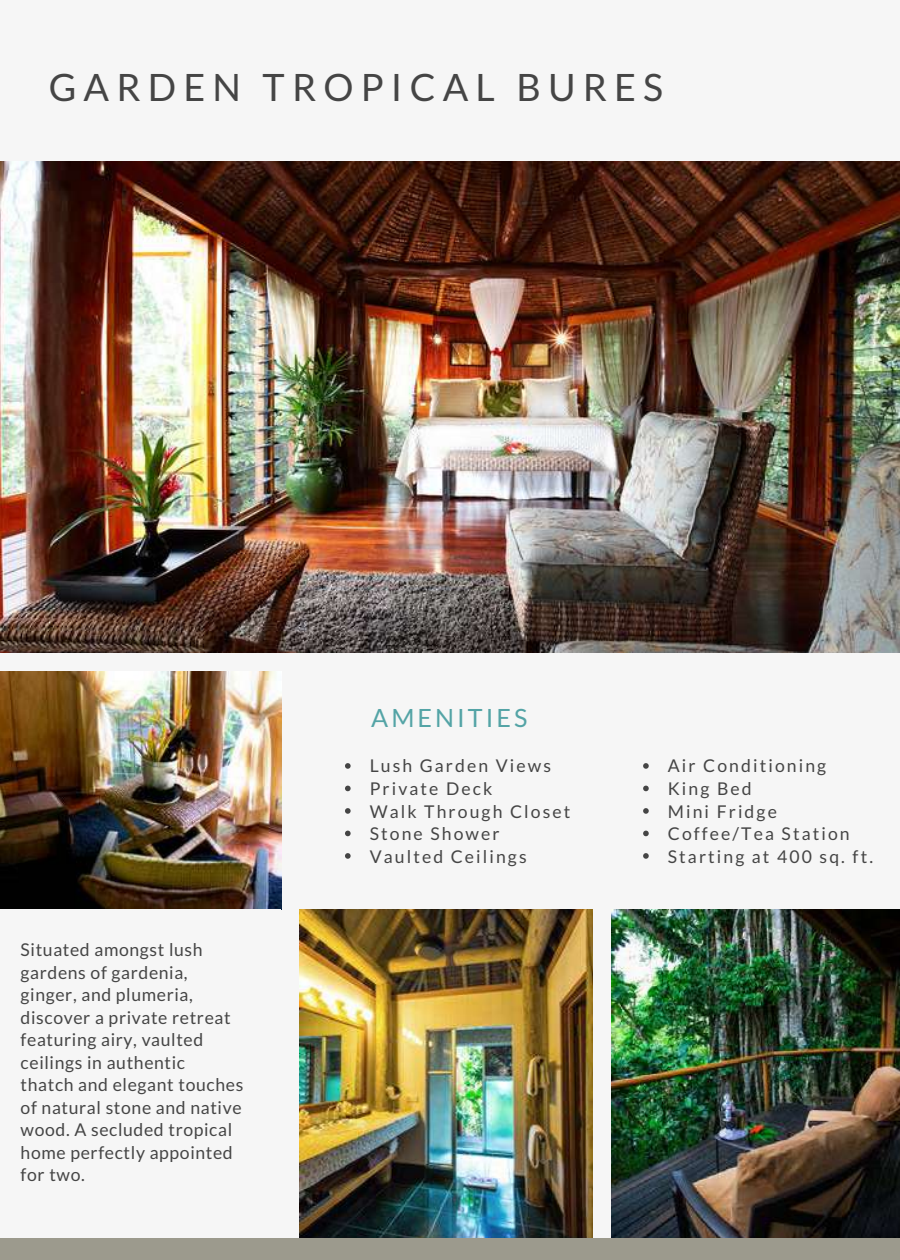
<style>
.page{position:relative;width:900px;height:1260px;background:#f6f6f6}
.page>*{position:absolute;margin:0;border:0;box-sizing:border-box;transform-origin:0 0}
.t1{font:37.75px "Lato";letter-spacing:.19em;color:#454545}
.t2{font:25.25px "Lato";letter-spacing:.12em;color:#54a4a6}
.t3{font:17.5px/22.5px "Lato";letter-spacing:.035em;color:#454545}
.t4{font:17.5px/22.5px "Lato";letter-spacing:.12em;color:#454545}
</style>
<div class="page">
<img style="left:0;top:161px;width:900px;height:491px">
<img style="left:0;top:671px;width:281px;height:238px">
<img style="left:300px;top:909px;width:292px;height:329px">
<img style="left:611px;top:909px;width:289px;height:329px">
<svg style="left:345px;top:763px;width:6px;height:6px"></svg>
<svg style="left:345px;top:786px;width:6px;height:5px"></svg>
<svg style="left:345px;top:808px;width:6px;height:6px"></svg>
<svg style="left:345px;top:831px;width:6px;height:5px"></svg>
<svg style="left:345px;top:853px;width:6px;height:6px"></svg>
<svg style="left:643px;top:763px;width:6px;height:6px"></svg>
<svg style="left:643px;top:786px;width:6px;height:5px"></svg>
<svg style="left:643px;top:808px;width:6px;height:6px"></svg>
<svg style="left:643px;top:831px;width:6px;height:5px"></svg>
<svg style="left:643px;top:853px;width:6px;height:6px"></svg>
<div style="left:0;top:1238px;width:900px;height:22px;background:#9c9a8d"></div>
<h1 class="t1" style="left:49px;top:64px;width:616px">GARDEN TROPICAL BURES</h1>
<p class="t3" style="left:21px;top:938px;width:224px">Situated amongst lush gardens of gardenia, ginger, and plumeria, discover a private retreat featuring airy, vaulted ceilings in authentic<br>thatch and elegant touches of natural stone and native wood. A secluded tropical home perfectly appointed for two.</p>
<h2 class="t2" style="left:371px;top:703px;width:158px">AMENITIES</h2>
<p class="t4" style="left:370px;top:754px;width:202px">Lush Garden Views<br>Private Deck<br>Walk Through Closet<br>Stone Shower<br>Vaulted Ceilings</p>
<p class="t4" style="left:668px;top:754px;width:207px">Air Conditioning<br>King Bed<br>Mini Fridge<br>Coffee/Tea Station<br>Starting at 400 sq. ft.</p>
</div>
